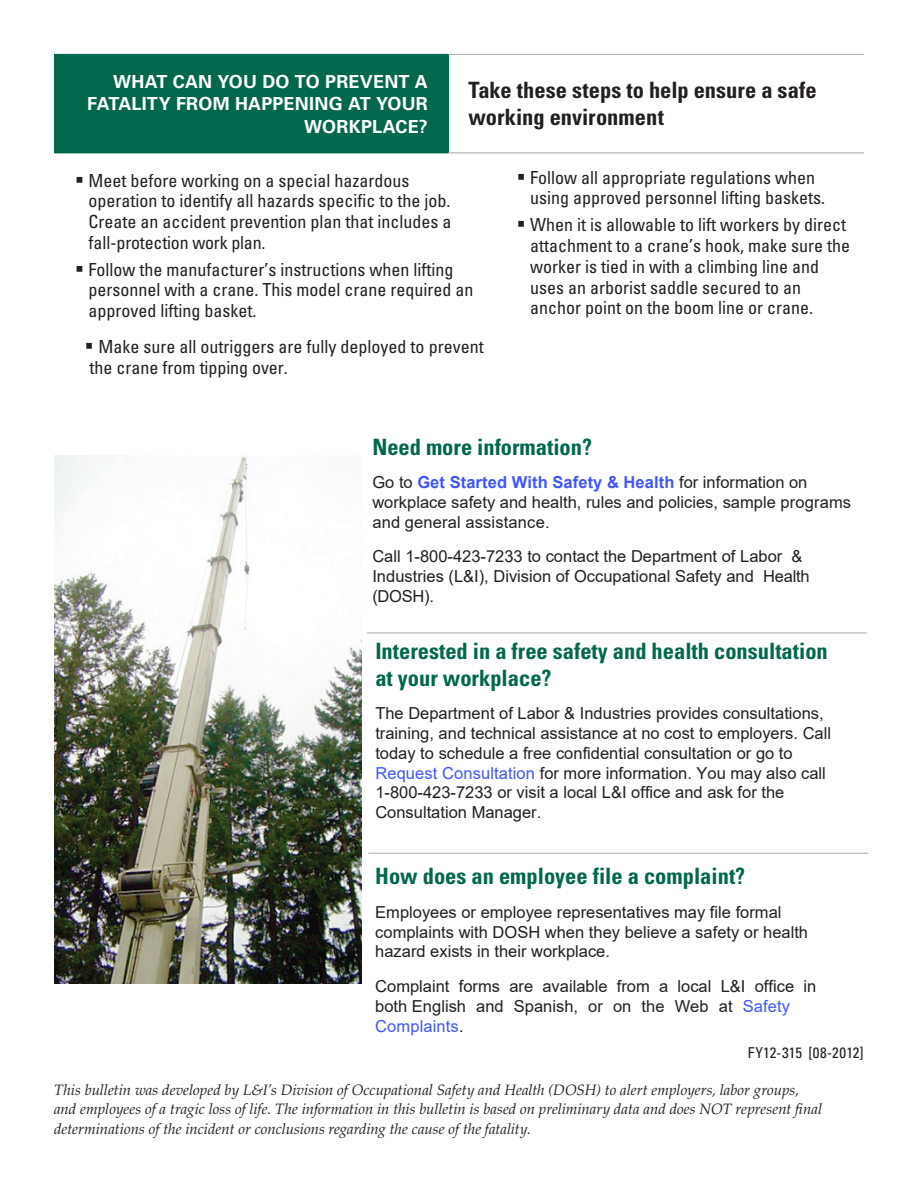
<style>
.page{position:relative;width:918px;height:1188px;background:#fff}
.page>*{position:absolute;margin:0;border:0;box-sizing:border-box;transform-origin:0 0}
.t1{font:700 condensed 22.5px/27px "Univers LT Std";color:#01674d}
.t2{font:700 condensed 22.5px/27px "Univers LT Std";color:#231f20}
.t3{font:condensed 18px/20.7px "Univers LT Std";color:#231f20}
.t4{font:700 18px/22.5px "Univers LT Std";letter-spacing:.01em;color:#fff;text-align:right}
.t5{font:16.5px/19.8px "Arial";color:#231f20}
.t6{font:italic 15px/19.5px "Palatino LT Std";color:#231f20}
.t7{font:condensed 15px "Univers LT Std";letter-spacing:.015em;color:#231f20}
.s1{font-weight:700;color:#4055ff}
.s2{color:#4055ff}
</style>
<div class="page">
<div style="left:54px;top:54px;width:394px;height:99px;background:#01674d"></div>
<hr style="left:448px;top:153px;width:416px;height:1px;background:#a8a9ad">
<hr style="left:54px;top:153px;width:394px;height:1px;background:#01674d">
<hr style="left:448px;top:54px;width:416px;height:1px;background:#a8a9ad">
<img style="left:54px;top:455px;width:307px;height:529px">
<hr style="left:368px;top:853px;width:500px;height:1px;background:#a8a9ad">
<hr style="left:367px;top:633px;width:500px;height:1px;background:#a8a9ad">
<p class="t4" style="left:87px;top:70px;width:342px">WHAT CAN YOU DO TO PREVENT A<br>FATALITY FROM HAPPENING AT YOUR<br>WORKPLACE?</p>
<p class="t2" style="left:468px;top:77px;width:350px">Take these steps to help ensure a safe working environment</p>
<p class="t3" style="left:89px;top:170px;width:365px">Meet before working on a special hazardous operation to identify all hazards specifc to the job.<br>Create an accident prevention plan that includes a fall-protection work plan.</p>
<p class="t3" style="left:89px;top:259px;width:386px">Follow the manufacturer’s instructions when lifting personnel with a crane. This model crane required an approved lifting basket.</p>
<p class="t3" style="left:90px;top:336px;width:396px;text-indent:9px">Make sure all outriggers are fully deployed to prevent the crane from tipping over.</p>
<p class="t3" style="left:530px;top:167px;width:297px">Follow all appropriate regulations when using approved personnel lifting baskets.</p>
<p class="t3" style="left:530px;top:214px;width:322px">When it is allowable to lift workers by direct attachment to a crane’s hook, make sure the worker is tied in with a climbing line and uses an arborist saddle secured to an anchor point on the boom line or crane.</p>
<h1 class="t1" style="left:372px;top:433px;width:221px">Need more information?</h1>
<p class="t5" style="left:372px;top:472px;width:480px">Go to <span class="s1">Get Started With Safety &amp; Health</span> for information on workplace safety and health, rules and policies, sample programs and general assistance.</p>
<p class="t5" style="left:372px;top:547px;width:439px">Call 1-800-423-7233 to contact the Department of Labor &amp;<br>Industries (L&amp;I), Division of Occupational Safety and Health (DOSH).</p>
<h1 class="t1" style="left:375px;top:637px;width:454px">Interested in a free safety and health consultation at your workplace?</h1>
<p class="t5" style="left:375px;top:703px;width:457px">The Department of Labor &amp; Industries provides consultations, training, and technical assistance at no cost to employers. Call today to schedule a free confidential consultation or go to <span class="s2">Request Consultation</span> for more information. You may also call 1-800-423-7233 or visit a local L&amp;I office and ask for the Consultation Manager.</p>
<h1 class="t1" style="left:375px;top:863px;width:371px">How does an employee file a complaint?</h1>
<p class="t5" style="left:375px;top:902px;width:434px">Employees or employee representatives may file formal complaints with DOSH when they believe a safety or health hazard exists in their workplace.</p>
<p class="t5" style="left:375px;top:976px;width:443px">Complaint forms are available from a local L&amp;I office in both English and Spanish, or on the Web at <span class="s2">Safety<br>Complaints</span>.</p>
<p class="t7" style="left:748px;top:1043px;width:117px">FY12-315 [08-2012]</p>
<p class="t6" style="left:54px;top:1080px;width:770px">This bulletin was developed by L&amp;I’s Division ofOccupational Safety and Health (DOSH) to alert employers, labor groups, and employees ofa tragic loss oflife. The information in this bulletin is based on preliminary data and does NOT represent fnal determinations ofthe incident or conclusions regarding the cause ofthe fatality.</p>
</div>
